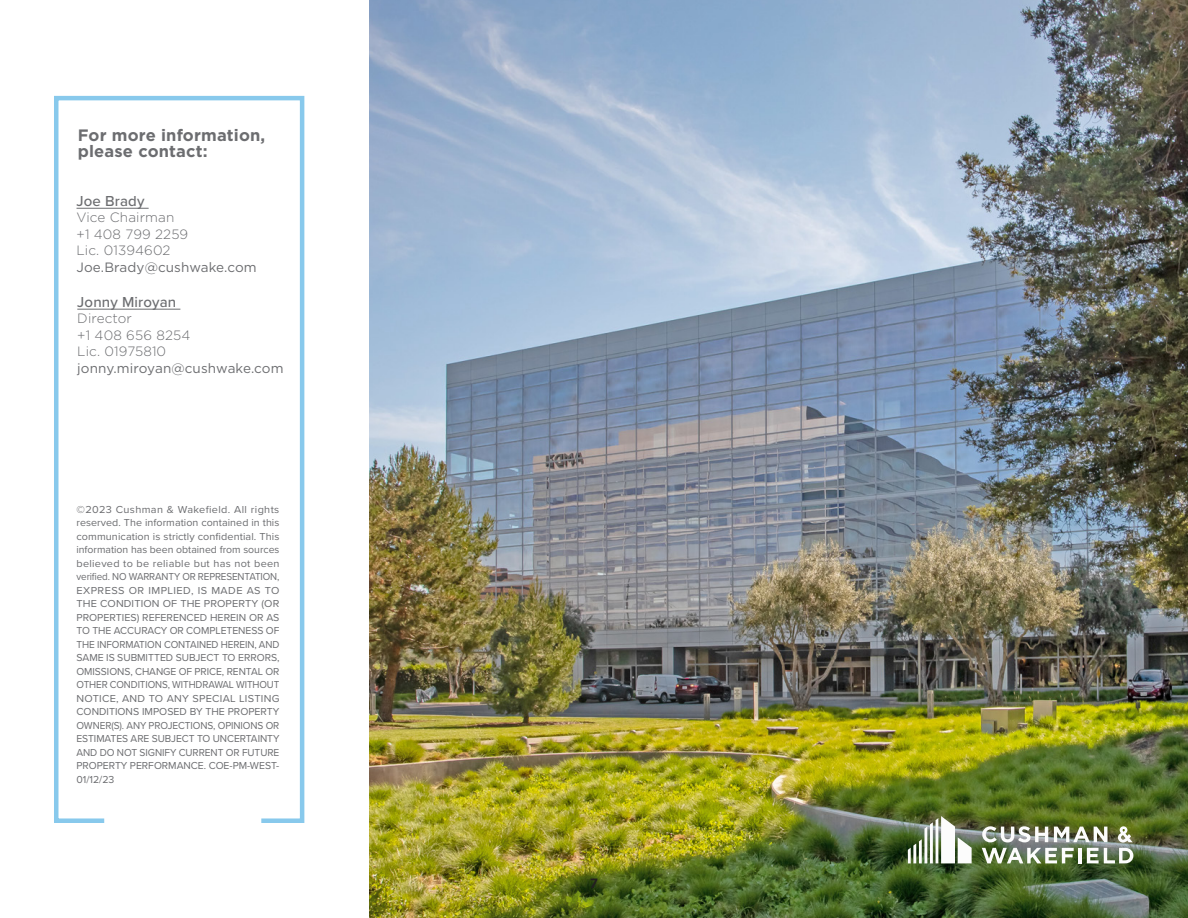
<style>
.page{position:relative;width:1188px;height:918px;background:#fff}
.page>*{position:absolute;margin:0;border:0;box-sizing:border-box;transform-origin:0 0}
.Contact_Info_-_stand{font:700 16.5px/16.5px "Gotham";letter-spacing:.01em;color:#6c6d70}
.Contact_Info_-_stand-2{font:500 15px "Proxima Nova";letter-spacing:.01em;color:#6c6d70}
.Contact_Info_-_stand-3{font:300 13.5px "Gotham";letter-spacing:.01em;color:#6c6d70}
.Contact_Info_-_stand-4{font:13.5px "Gotham";letter-spacing:.01em;color:#6c6d70}
.t1{font:700 13.5px "Gotham";color:#231f20}
.Body_Copy___standard{font:10.5px/13.5px "Proxima Nova";letter-spacing:-.005em;color:#6c6d70;text-align:justify;scale:1.04 1}
.Body_Copy___standard-2{font:10.5px/13.5px "Proxima Nova";letter-spacing:-.005em;color:#6c6d70;text-align:justify}
</style>
<div class="page">
<img style="left:369px;top:0;width:819px;height:918px">
<svg style="left:54px;top:95px;width:251px;height:728px"></svg>
<svg style="left:908px;top:816px;width:64px;height:47px"></svg>
<img style="left:982px;top:826px;width:151px;height:37px">
<hr style="left:77px;top:309px;width:103px;height:1px;background:#6c6d70">
<hr style="left:76px;top:208px;width:73px;height:1px;background:#6c6d70">
<p class="Contact_Info_-_stand" style="left:78px;top:127px;width:189px">For more information, please contact:</p>
<p class="Contact_Info_-_stand-2" style="left:76px;top:190px;width:69px">Joe Brady</p>
<p class="Contact_Info_-_stand-3" style="left:76px;top:209px;width:99px">Vice Chairman</p>
<p class="Contact_Info_-_stand-3" style="left:76px;top:226px;width:113px">+1 408 799 2259</p>
<p class="Contact_Info_-_stand-3" style="left:76px;top:242px;width:96px">Lic. 01394602</p>
<p class="Contact_Info_-_stand-4" style="left:76px;top:259px;width:182px">Joe.Brady@cushwake.com</p>
<p class="Contact_Info_-_stand-2" style="left:77px;top:291px;width:100px">Jonny Miroyan</p>
<p class="Contact_Info_-_stand-3" style="left:77px;top:310px;width:56px">Director</p>
<p class="Contact_Info_-_stand-3" style="left:77px;top:327px;width:115px">+1 408 656 8254</p>
<p class="Contact_Info_-_stand-3" style="left:77px;top:343px;width:90px">Lic. 01975810</p>
<p class="Contact_Info_-_stand-4" style="left:77px;top:359px;width:208px">jonny.miroyan@cushwake.com</p>
<p class="Body_Copy___standard" style="left:76px;top:502px;width:197px">©2023 Cushman &amp; Wakefield. All rights reserved. The information contained in this communication is strictly confidential. This information has been obtained from sources believed to be reliable but has not been verified. NO WARRANTY OR REPRESENTATION, EXPRESS OR IMPLIED, IS MADE AS TO THE CONDITION OF THE PROPERTY (OR PROPERTIES) REFERENCED HEREIN OR AS TO THE ACCURACY OR COMPLETENESS OF THE INFORMATION CONTAINED HEREIN, AND</p>
<p class="Body_Copy___standard-2" style="left:76px;top:651px;width:205px">SAME IS SUBMITTED SUBJECT TO ERRORS, OMISSIONS, CHANGE OF PRICE, RENTAL OR OTHER CONDITIONS, WITHDRAWAL WITHOUT NOTICE, AND TO ANY SPECIAL LISTING CONDITIONS IMPOSED BY THE PROPERTY OWNER(S). ANY PROJECTIONS, OPINIONS OR ESTIMATES ARE SUBJECT TO UNCERTAINTY AND DO NOT SIGNIFY CURRENT OR FUTURE PROPERTY PERFORMANCE. COE-PM-WEST-01/12/23</p>
<p class="t1" style="left:590px;top:874px;width:10px">7</p>
</div>
